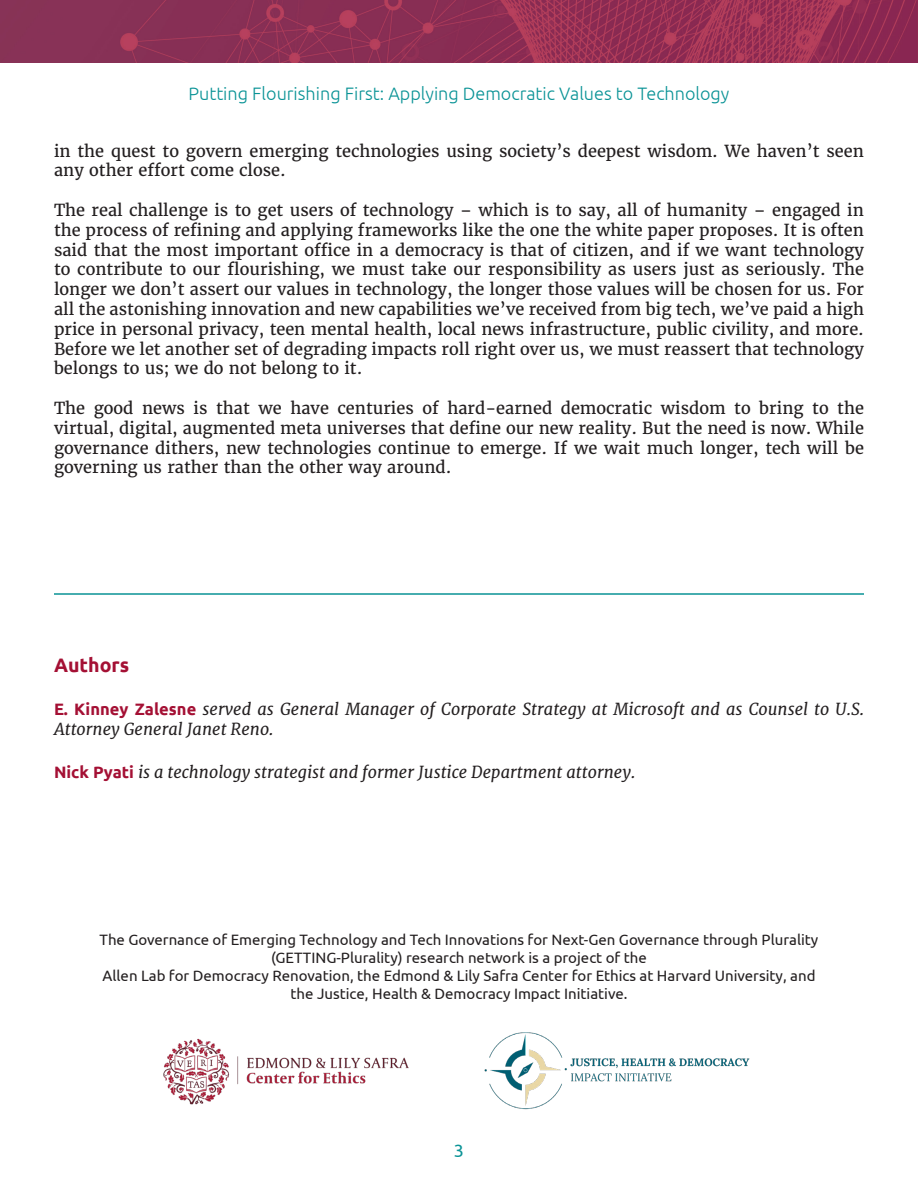
<style>
.page{position:relative;width:918px;height:1188px;background:#fff}
.page>*{position:absolute;margin:0;border:0;box-sizing:border-box;transform-origin:0 0}
.t1{font:700 19.5px "Ubuntu";color:#a41034}
.t2{font:300 18px "Ubuntu";color:#0a9396}
.t3{font:18px "Ubuntu";color:#0a9396}
.Body_Text{font:16.5px/19.8px "Merriweather";color:#231f20;text-align:justify}
.t4{font:italic 16.5px/19.8px "Merriweather";color:#231f20}
.t5{font:15px "Ubuntu";color:#231f20}
.s1{font-family:"Ubuntu";font-weight:700;font-style:normal;color:#a41034}
</style>
<div class="page">
<img style="left:0;top:0;width:918px;height:63px">
<hr style="left:54px;top:593px;width:810px;height:2px;background:#0a9396">
<img style="left:163px;top:1032px;width:587px;height:78px">
<p class="t2" style="left:189px;top:82px;width:543px">Putting Flourishing First: Applying Democratic Values to Technology</p>
<p class="Body_Text" style="left:54px;top:141px;width:811px">in the quest to govern emerging technologies using society’s deepest wisdom. We haven’t seen any other effort come close.</p>
<p class="Body_Text" style="left:54px;top:200px;width:812px">The real challenge is to get users of technology – which is to say, all of humanity – engaged in the process of refining and applying frameworks like the one the white paper proposes. It is often said that the most important office in a democracy is that of citizen, and if we want technology to contribute to our flourishing, we must take our responsibility as users just as seriously. The longer we don’t assert our values in technology, the longer those values will be chosen for us. For all the astonishing innovation and new capabilities we’ve received from big tech, we’ve paid a high price in personal privacy, teen mental health, local news infrastructure, public civility, and more.<br>Before we let another set of degrading impacts roll right over us, we must reassert that technology belongs to us; we do not belong to it.</p>
<p class="Body_Text" style="left:54px;top:398px;width:812px">The good news is that we have centuries of hard-earned democratic wisdom to bring to the virtual, digital, augmented meta universes that define our new reality. But the need is now. While governance dithers, new technologies continue to emerge. If we wait much longer, tech will be governing us rather than the other way around.</p>
<p class="t1" style="left:54px;top:653px;width:77px">Authors</p>
<p class="t4" style="left:54px;top:699px;width:812px"><span class="s1">E. Kinney Zalesne</span> served as General Manager of Corporate Strategy at Microsoft and as Counsel to U.S.<br>Attorney General Janet Reno.</p>
<p class="t4" style="left:54px;top:762px;width:583px"><span class="s1">Nick Pyati</span> is a technology strategist and former Justice Department attorney.</p>
<p class="t5" style="left:100px;top:931px;width:720px">The Governance of Emerging Technology and Tech Innovations for Next-Gen Governance through Plurality</p>
<p class="t5" style="left:271px;top:949px;width:377px">(GETTING-Plurality) research network is a project of the</p>
<p class="t5" style="left:102px;top:967px;width:715px">Allen Lab for Democracy Renovation, the Edmond &amp; Lily Safra Center for Ethics at Harvard University, and</p>
<p class="t5" style="left:291px;top:985px;width:338px">the Justice, Health &amp; Democracy Impact Initiative.</p>
<p class="t3" style="left:454px;top:1139px;width:12px">3</p>
</div>
